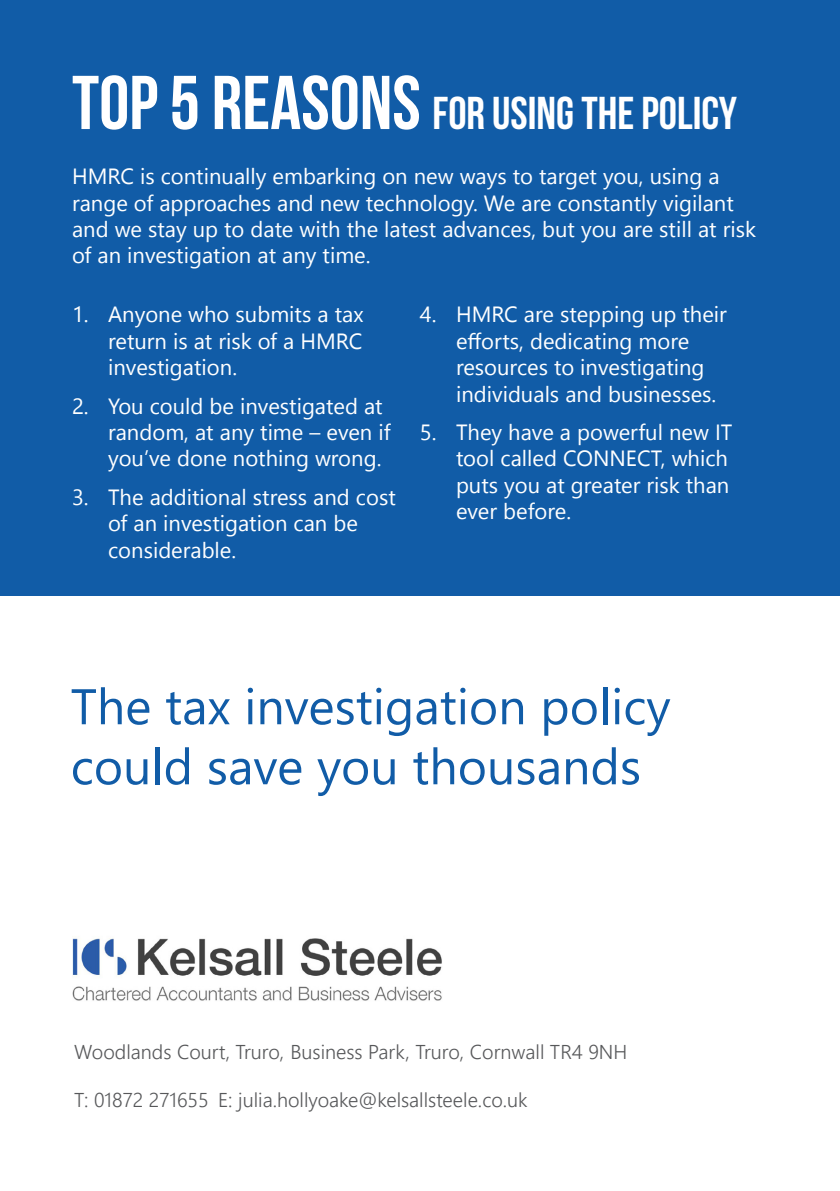
<style>
.page{position:relative;width:840px;height:1191px;background:#fff}
.page>*{position:absolute;margin:0;border:0;box-sizing:border-box;transform-origin:0 0}
.t1{font:50px/60px "Segoe UI";color:#115ca7}
.t2{font:46px "Bebas Neue";color:#fff}
.t3{font:22px/26.4px "Segoe UI";color:#fff}
.t4{font:300 20px "Segoe UI";color:#57585a}
.s1{font-size:76px}
</style>
<div class="page">
<img style="left:72px;top:938px;width:370px;height:63px">
<div style="left:0;top:0;width:838px;height:595px;background:#115ca7"></div>
<p class="t2" style="left:72px;top:88px;width:666px"><span class="s1">TOP 5 REASONS</span> FOR USING THE POLICY</p>
<p class="t3" style="left:72px;top:163px;width:685px">HMRC is continually embarking on new ways to target you, using a range of approaches and new technology. We are constantly vigilant and we stay up to date with the latest advances, but you are still at risk of an investigation at any time.</p>
<p class="t3" style="left:108px;top:301px;width:257px;text-align:justify;text-indent:-36px">1. Anyone who submits a tax return is at risk of a HMRC investigation.</p>
<p class="t3" style="left:108px;top:392px;width:284px;text-indent:-36px">2. You could be investigated at random, at any time – even if you’ve done nothing wrong.</p>
<p class="t3" style="left:108px;top:483px;width:289px;text-indent:-36px">3. The additional stress and cost of an investigation can be considerable.</p>
<p class="t3" style="left:456px;top:301px;width:272px;text-indent:-36px">4. HMRC are stepping up their efforts, dedicating more resources to investigating individuals and businesses.</p>
<p class="t3" style="left:456px;top:418px;width:278px;text-indent:-36px">5. They have a powerful new IT tool called CONNECT, which puts you at greater risk than ever before.</p>
<p class="t1" style="left:71px;top:675px;width:601px">The tax investigation policy could save you thousands</p>
<p class="t4" style="left:74px;top:1036px;width:554px">Woodlands Court, Truro, Business Park, Truro, Cornwall TR4 9NH</p>
<p class="t4" style="left:74px;top:1084px;width:455px">T: 01872 271655 E: julia.hollyoake@kelsallsteele.co.uk</p>
</div>
